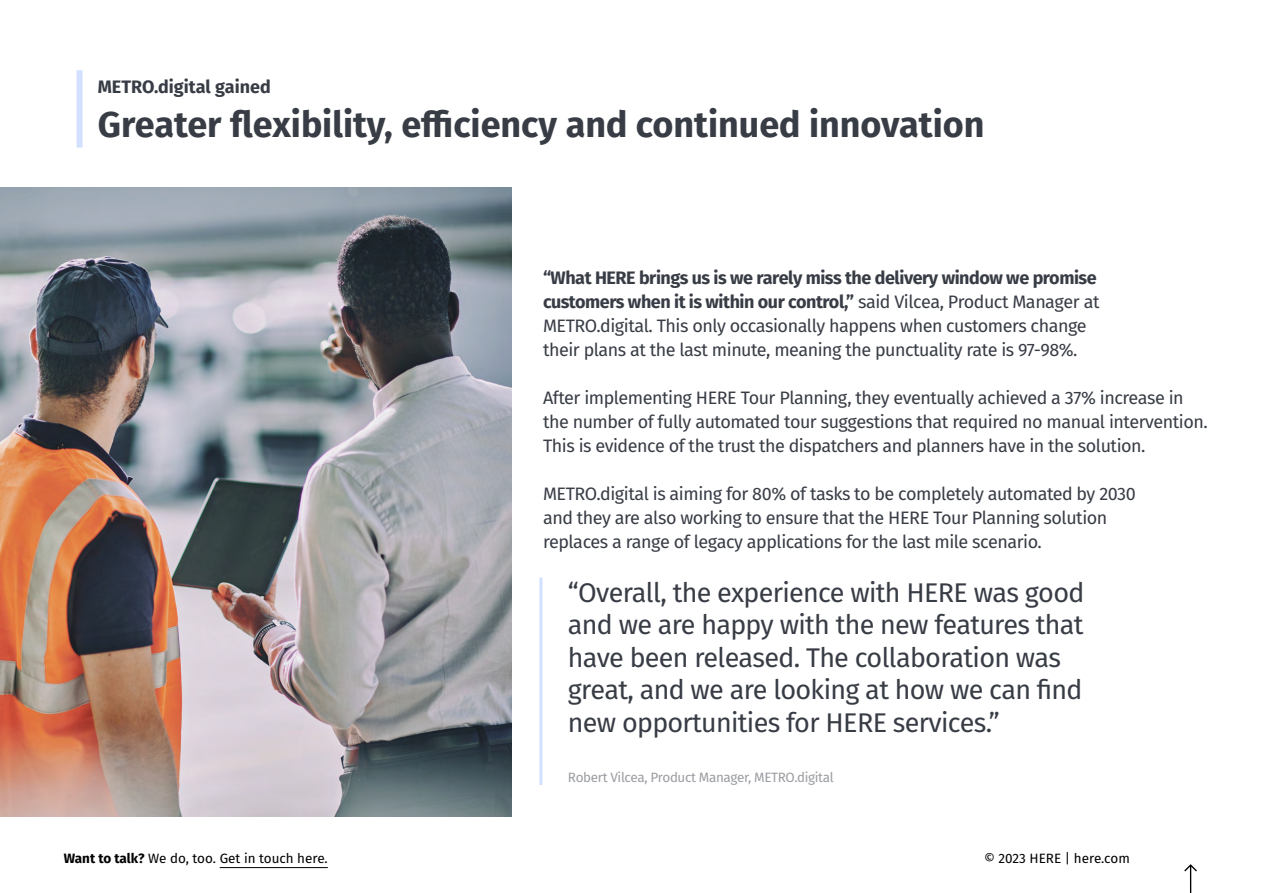
<style>
.page{position:relative;width:1263px;height:893px;background:#fff}
.page>*{position:absolute;margin:0;border:0;box-sizing:border-box;transform-origin:0 0}
.t1{font:700 36px "Fira GO";color:#383c45}
.t2{font:27px/32.4px "Fira GO";letter-spacing:-.025em;color:#383c45}
.t3{font:18px/24px "Fira GO";letter-spacing:-.025em;color:#383c45}
.t4{font:700 18px "Fira GO";color:#383c45}
.t5{font:13.5px "Fira GO";color:#000}
.t6{font:13.5px "Fira GO";letter-spacing:-.025em;color:#9b9da2}
.s1{font-weight:700}
</style>
<div class="page">
<img style="left:0;top:187px;width:511px;height:629px">
<div style="left:77px;top:70px;width:6px;height:78px;background:#d2e1ff"></div>
<hr style="left:539px;top:577px;width:3px;height:208px;background:#d2e1ff">
<hr style="left:220px;top:867px;width:108px;height:1px;background:#000">
<svg style="left:1184px;top:864px;width:13px;height:29px"></svg>
<p class="t4" style="left:98px;top:77px;width:174px">METRO.digital gained</p>
<h1 class="t1" style="left:98px;top:103px;width:888px">Greater flexibility, efficiency and continued innovation</h1>
<p class="t3" style="left:543px;top:266px;width:558px"><span class="s1">“What HERE brings us is we rarely miss the delivery window we promise customers when it is within our control,”</span> said Vilcea, Product Manager at METRO.digital. This only occasionally happens when customers change their plans at the last minute, meaning the punctuality rate is 97-98%.</p>
<p class="t3" style="left:543px;top:386px;width:666px">After implementing HERE Tour Planning, they eventually achieved a 37% increase in the number of fully automated tour suggestions that required no manual intervention.<br>This is evidence of the trust the dispatchers and planners have in the solution.</p>
<p class="t3" style="left:543px;top:482px;width:594px">METRO.digital is aiming for 80% of tasks to be completely automated by 2030 and they are also working to ensure that the HERE Tour Planning solution replaces a range of legacy applications for the last mile scenario.</p>
<h2 class="t2" style="left:568px;top:576px;width:518px">“Overall, the experience with HERE was good and we are happy with the new features that have been released. The collaboration was great, and we are looking at how we can find new opportunities for HERE services.”</h2>
<p class="t6" style="left:568px;top:769px;width:267px">Robert Vilcea, Product Manager, METRO.digital</p>
<p class="t5" style="left:64px;top:850px;width:266px"><span class="s1">Want to talk?</span> We do, too. Get in touch here.</p>
<p class="t5" style="left:984px;top:850px;width:147px">© 2023 HERE | here.com</p>
</div>
